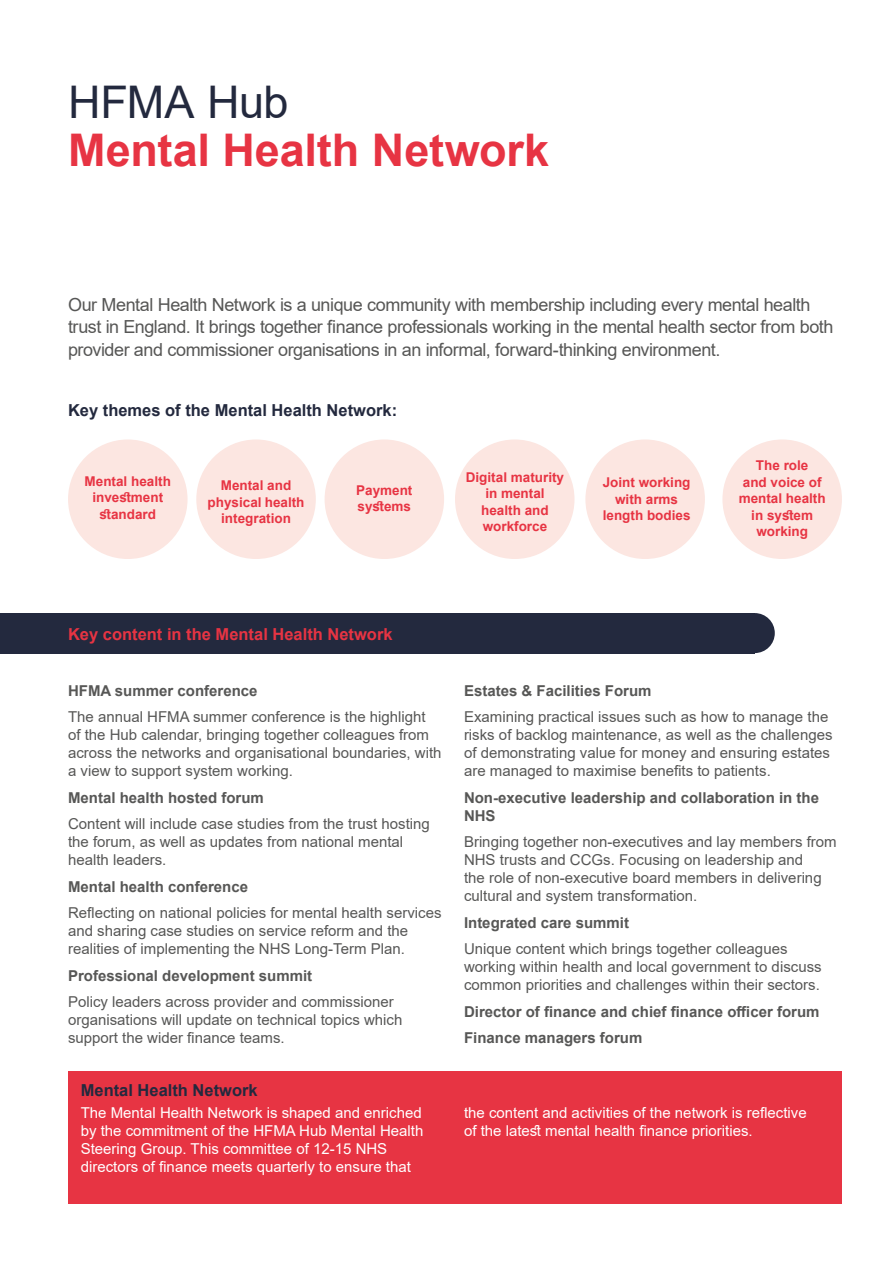
<style>
.page{position:relative;width:893px;height:1263px;background:#fff}
.page>*{position:absolute;margin:0;border:0;box-sizing:border-box;transform-origin:0 0}
.t1{font:700 45px "Arial";letter-spacing:-.005em;color:#e73443}
.t2{font:45px "Arial";letter-spacing:-.005em;color:#23293e}
.t3{font:18px/22.5px "Arial";letter-spacing:-.025em;color:#575756}
.t4{font:700 16.5px "Arial";color:#23293e}
.t5{font:700 16.5px "Arial";color:#e73443}
.t6{font:15px/18px "Arial";color:#575756}
.t7{font:15px/18px "Arial";color:#fff}
.t8{font:700 15px/18px "Arial";color:#575756}
.t9{font:700 13.5px/16.5px "Arial";color:#e73443;text-align:center}
</style>
<div class="page">
<div style="left:0;top:613px;width:755px;height:40px;background:#23293e"></div>
<div style="left:735px;top:613px;width:40px;height:40px;background:#23293e;border-radius:50%"></div>
<div style="left:68px;top:1071px;width:774px;height:133px;background:#e73443"></div>
<div style="left:68px;top:439px;width:120px;height:120px;background:#fce6e1;border-radius:50%"></div>
<div style="left:196px;top:439px;width:120px;height:120px;background:#fce6e1;border-radius:50%"></div>
<div style="left:325px;top:439px;width:119px;height:120px;background:#fce6e1;border-radius:50%"></div>
<div style="left:455px;top:439px;width:119px;height:120px;background:#fce6e1;border-radius:50%"></div>
<div style="left:585px;top:439px;width:120px;height:120px;background:#fce6e1;border-radius:50%"></div>
<div style="left:722px;top:439px;width:120px;height:120px;background:#fce6e1;border-radius:50%"></div>
<h1 class="t2" style="left:68px;top:71px;width:222px">HFMA Hub</h1>
<h1 class="t1" style="left:68px;top:118px;width:483px">Mental Health Network</h1>
<p class="t3" style="left:68px;top:293px;width:767px">Our Mental Health Network is a unique community with membership including every mental health trust in England. It brings together finance professionals working in the mental health sector from both provider and commissioner organisations in an informal, forward-thinking environment.</p>
<p class="t4" style="left:68px;top:399px;width:331px">Key themes of the Mental Health Network:</p>
<p class="t9" style="left:85px;top:473px;width:88px">Mental health investment standard</p>
<p class="t9" style="left:208px;top:477px;width:98px">Mental and physical health integration</p>
<p class="t9" style="left:356px;top:482px;width:58px;text-align:left">Payment systems</p>
<p class="t9" style="left:466px;top:469px;width:100px">Digital maturity in mental health and workforce</p>
<p class="t9" style="left:603px;top:474px;width:89px">Joint working with arms length bodies</p>
<p class="t9" style="left:739px;top:458px;width:89px">The role<br>and voice of mental health in system working</p>
<p class="t5" style="left:68px;top:622px;width:326px">Key content in the Mental Health Network</p>
<p class="t8" style="left:68px;top:682px;width:191px">HFMA summer conference</p>
<p class="t6" style="left:68px;top:708px;width:375px">The annual HFMA summer conference is the highlight of the Hub calendar, bringing together colleagues from across the networks and organisational boundaries, with a view to support system working.</p>
<p class="t8" style="left:68px;top:789px;width:197px">Mental health hosted forum</p>
<p class="t6" style="left:68px;top:815px;width:363px">Content will include case studies from the trust hosting the forum, as well as updates from national mental health leaders.</p>
<p class="t8" style="left:68px;top:878px;width:182px">Mental health conference</p>
<p class="t6" style="left:68px;top:904px;width:375px">Reflecting on national policies for mental health services and sharing case studies on service reform and the realities of implementing the NHS Long-Term Plan.</p>
<p class="t8" style="left:68px;top:967px;width:246px">Professional development summit</p>
<p class="t6" style="left:68px;top:993px;width:336px">Policy leaders across provider and commissioner organisations will update on technical topics which support the wider finance teams.</p>
<p class="t8" style="left:464px;top:682px;width:189px">Estates &amp; Facilities Forum</p>
<p class="t6" style="left:464px;top:708px;width:370px">Examining practical issues such as how to manage the risks of backlog maintenance, as well as the challenges of demonstrating value for money and ensuring estates are managed to maximise benefits to patients.</p>
<p class="t8" style="left:464px;top:789px;width:357px">Non-executive leadership and collaboration in the<br>NHS</p>
<p class="t6" style="left:464px;top:833px;width:374px">Bringing together non-executives and lay members from NHS trusts and CCGs. Focusing on leadership and<br>the role of non-executive board members in delivering cultural and system transformation.</p>
<p class="t8" style="left:464px;top:914px;width:167px">Integrated care summit</p>
<p class="t6" style="left:464px;top:940px;width:359px">Unique content which brings together colleagues working within health and local government to discuss common priorities and challenges within their sectors.</p>
<p class="t8" style="left:464px;top:998px;width:357px;line-height:26.5px">Director of finance and chief finance officer forum<br>Finance managers forum</p>
<p class="t4" style="left:81px;top:1078px;width:178px">Mental Health Network</p>
<p class="t7" style="left:81px;top:1104px;width:344px">The Mental Health Network is shaped and enriched by the commitment of the HFMA Hub Mental Health Steering Group. This committee of 12-15 NHS directors of finance meets quarterly to ensure that</p>
<p class="t7" style="left:464px;top:1104px;width:344px">the content and activities of the network is reflective of the latest mental health finance priorities.</p>
</div>
